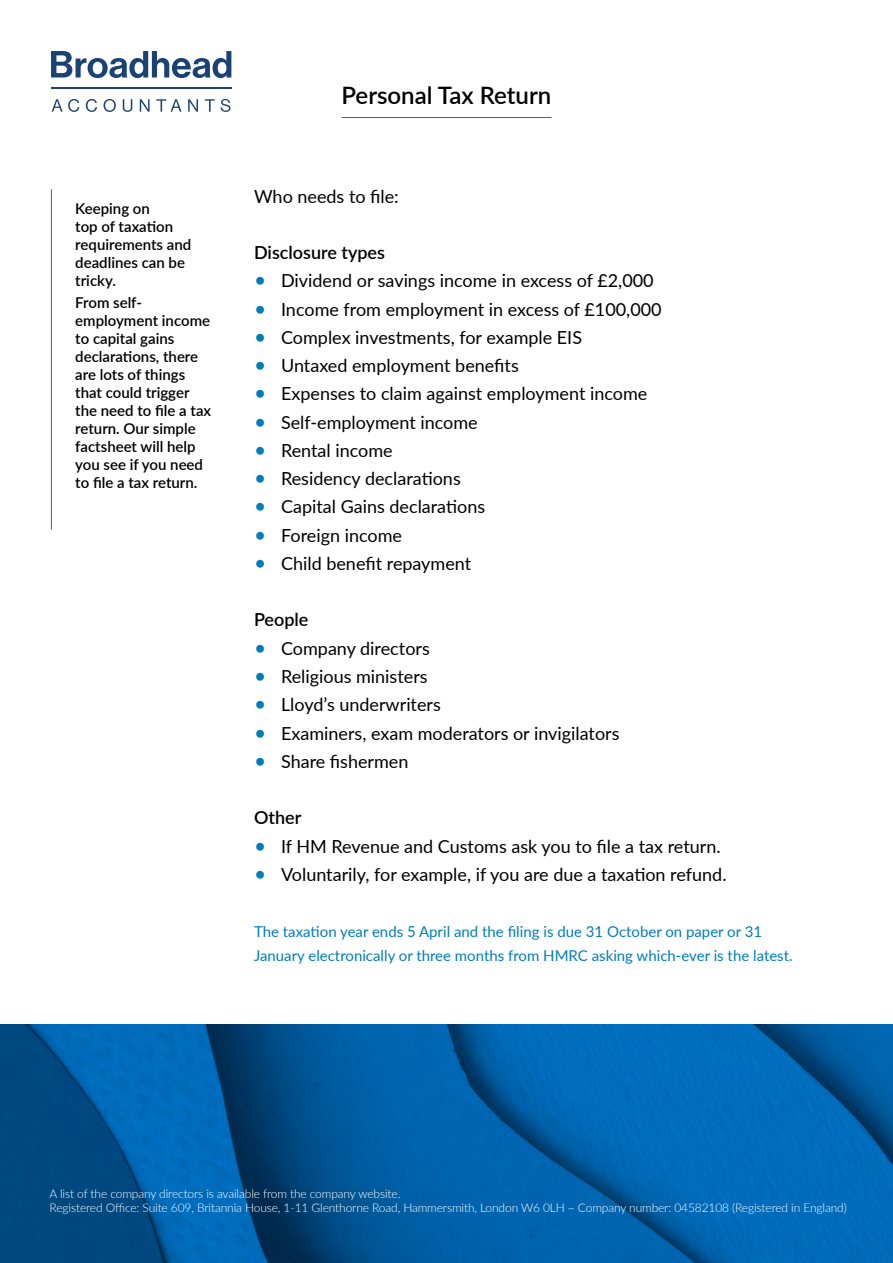
<style>
.page{position:relative;width:893px;height:1263px;background:#fff}
.page>*{position:absolute;margin:0;border:0;box-sizing:border-box;transform-origin:0 0}
.t1{font:600 24px "Lato";color:#000}
.t2{font:18px "Lato";color:#000}
.t3{font:600 18px "Lato";color:#000}
.t4{font:600 15px/18px "Lato";color:#000}
.t5{font:15px/24px "Lato";color:#007db8}
.t6{font:300 12px/14.4px "Lato";letter-spacing:-.01em;color:#fff}
.s1{font-size:21px;color:#007db8}
</style>
<div class="page">
<hr style="left:51px;top:189px;width:1px;height:340px;background:#007db8">
<img style="left:0;top:1025px;width:893px;height:238px">
<svg style="left:51px;top:51px;width:180px;height:27px"></svg>
<svg style="left:52px;top:99px;width:27px;height:13px"></svg>
<svg style="left:86px;top:99px;width:11px;height:13px"></svg>
<svg style="left:104px;top:99px;width:12px;height:13px"></svg>
<svg style="left:123px;top:99px;width:9px;height:13px"></svg>
<svg style="left:140px;top:99px;width:10px;height:13px"></svg>
<svg style="left:156px;top:99px;width:26px;height:13px"></svg>
<svg style="left:188px;top:99px;width:10px;height:13px"></svg>
<svg style="left:205px;top:99px;width:25px;height:13px"></svg>
<hr style="left:51px;top:87px;width:180px;height:2px;background:#1a4273">
<hr style="left:342px;top:117px;width:209px;height:1px;background:#007db8">
<p class="t4" style="left:75px;top:199px;width:117px">Keeping on<br>top of taxation requirements and deadlines can be tricky.</p>
<p class="t4" style="left:75px;top:293px;width:137px">From self&shy;employment income to capital gains declarations, there are lots of things that could trigger the need to file a tax return. Our simple factsheet will help you see if you need to file a tax return.</p>
<h1 class="t1" style="left:342px;top:78px;width:211px">Personal Tax Return</h1>
<p class="t2" style="left:254px;top:183px;width:146px">Who needs to file:</p>
<p class="t3" style="left:254px;top:240px;width:132px">Disclosure types</p>
<p class="t2" style="left:254px;top:268px;width:401px"><span class="s1">•</span> Dividend or savings income in excess of £2,000</p>
<p class="t2" style="left:254px;top:296px;width:409px"><span class="s1">•</span> Income from employment in excess of £100,000</p>
<p class="t2" style="left:254px;top:324px;width:329px"><span class="s1">•</span> Complex investments, for example EIS</p>
<p class="t2" style="left:254px;top:353px;width:266px"><span class="s1">•</span> Untaxed employment benefits</p>
<p class="t2" style="left:254px;top:381px;width:395px"><span class="s1">•</span> Expenses to claim against employment income</p>
<p class="t2" style="left:254px;top:409px;width:225px"><span class="s1">•</span> Self-employment income</p>
<p class="t2" style="left:254px;top:437px;width:140px"><span class="s1">•</span> Rental income</p>
<p class="t2" style="left:254px;top:466px;width:208px"><span class="s1">•</span> Residency declarations</p>
<p class="t2" style="left:254px;top:494px;width:233px"><span class="s1">•</span> Capital Gains declarations</p>
<p class="t2" style="left:254px;top:522px;width:149px"><span class="s1">•</span> Foreign income</p>
<p class="t2" style="left:254px;top:550px;width:219px"><span class="s1">•</span> Child benefit repayment</p>
<p class="t3" style="left:254px;top:607px;width:56px">People</p>
<p class="t2" style="left:254px;top:635px;width:177px"><span class="s1">•</span> Company directors</p>
<p class="t2" style="left:254px;top:664px;width:175px"><span class="s1">•</span> Religious ministers</p>
<p class="t2" style="left:254px;top:692px;width:188px"><span class="s1">•</span> Lloyd’s underwriters</p>
<p class="t2" style="left:254px;top:720px;width:367px"><span class="s1">•</span> Examiners, exam moderators or invigilators</p>
<p class="t2" style="left:254px;top:748px;width:156px"><span class="s1">•</span> Share fishermen</p>
<p class="t3" style="left:254px;top:805px;width:49px">Other</p>
<p class="t2" style="left:254px;top:833px;width:468px"><span class="s1">•</span> If HM Revenue and Customs ask you to file a tax return.</p>
<p class="t2" style="left:254px;top:861px;width:474px"><span class="s1">•</span> Voluntarily, for example, if you are due a taxation refund.</p>
<p class="t5" style="left:254px;top:919px;width:540px">The taxation year ends 5 April and the filing is due 31 October on paper or 31<br>January electronically or three months from HMRC asking which-ever is the latest.</p>
<p class="t6" style="left:50px;top:1185px;width:799px">A list of the company directors is available from the company website.<br>Registered Office: Suite 609, Britannia House, 1-11 Glenthorne Road, Hammersmith, London W6 0LH ~ Company number: 04582108 (Registered in England)</p>
</div>
